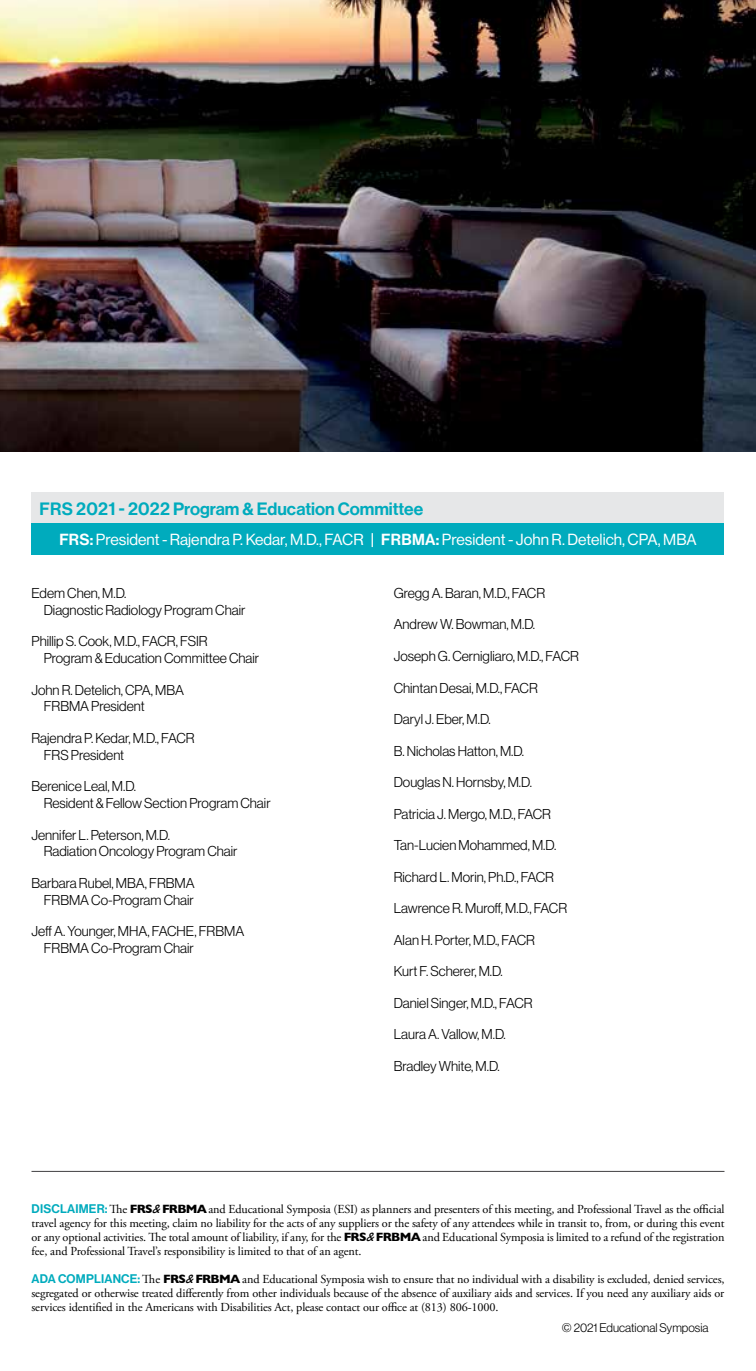
<style>
.page{position:relative;width:756px;height:1371px;background:#fff}
.page>*{position:absolute;margin:0;border:0;box-sizing:border-box;transform-origin:0 0}
.t1{font:17.5px "N Haas Grotesk DS Pro 65 Md";color:#00abbd}
.t2{font:15.75px "N Haas Grotesk DS Pro 55 Rg";color:#fff}
.t3{font:14px/16.8px "N Haas Grotesk DS Pro 45 Lt";color:#000}
.t4{font:12.25px/14px "Adobe Garamond Pro";letter-spacing:-.01em;color:#000;text-align:justify}
.t5{font:12.25px "N Haas Grotesk DS Pro 45 Lt";color:#000}
.s1{font-family:"N Haas Grotesk DS Pro 65 Md"}
.s2{font-family:"N Haas Grotesk DS Pro 65 Md";color:#00abbd}
.s3{font-family:"Gill Sans";font-weight:700}
.s4{font-family:"Gill Sans";font-style:italic}
</style>
<div class="page">
<div style="left:32px;top:492px;width:692px;height:31px;background:#e6e7e8"></div>
<div style="left:32px;top:523px;width:692px;height:32px;background:#00abbd"></div>
<hr style="left:32px;top:1170px;width:692px;height:1px;background:#414042">
<img style="left:0;top:0;width:756px;height:451px">
<h1 class="t1" style="left:40px;top:498px;width:385px">FRS 2021 - 2022 Program &amp; Education Committee</h1>
<p class="t2" style="left:59px;top:531px;width:639px"><span class="s1">FRS:</span> President - Rajendra P. Kedar, M.D., FACR <span class="s1">| FRBMA:</span> President - John R. Detelich, CPA, MBA</p>
<p class="t3" style="left:44px;top:584px;width:203px;text-indent:-12px">Edem Chen, M.D.<br>Diagnostic Radiology Program Chair</p>
<p class="t3" style="left:44px;top:633px;width:217px;text-indent:-12px">Phillip S. Cook, M.D., FACR, FSIR<br>Program &amp; Education Committee Chair</p>
<p class="t3" style="left:44px;top:681px;width:142px;text-indent:-12px">John R. Detelich, CPA, MBA<br>FRBMA President</p>
<p class="t3" style="left:44px;top:729px;width:152px;text-indent:-12px">Rajendra P. Kedar, M.D., FACR<br>FRS President</p>
<p class="t3" style="left:44px;top:778px;width:228px;text-indent:-12px">Berenice Leal, M.D.<br>Resident &amp; Fellow Section Program Chair</p>
<p class="t3" style="left:44px;top:826px;width:195px;text-indent:-12px">Jennifer L. Peterson, M.D.<br>Radiation Oncology Program Chair</p>
<p class="t3" style="left:32px;top:874px;width:165px;text-align:right">Barbara Rubel, MBA, FRBMA<br>FRBMA Co-Program Chair</p>
<p class="t3" style="left:44px;top:922px;width:202px;text-indent:-12px">Jeff A. Younger, MHA, FACHE, FRBMA<br>FRBMA Co-Program Chair</p>
<p class="t3" style="left:394px;top:584px;width:153px">Gregg A. Baran, M.D., FACR</p>
<p class="t3" style="left:394px;top:616px;width:143px">Andrew W. Bowman, M.D.</p>
<p class="t3" style="left:394px;top:647px;width:187px">Joseph G. Cernigliaro, M.D., FACR</p>
<p class="t3" style="left:394px;top:679px;width:146px">Chintan Desai, M.D., FACR</p>
<p class="t3" style="left:394px;top:710px;width:99px">Daryl J. Eber, M.D.</p>
<p class="t3" style="left:394px;top:742px;width:132px">B. Nicholas Hatton, M.D.</p>
<p class="t3" style="left:394px;top:773px;width:140px">Douglas N. Hornsby, M.D.</p>
<p class="t3" style="left:394px;top:805px;width:159px">Patricia J. Mergo, M.D., FACR</p>
<p class="t3" style="left:394px;top:836px;width:164px">Tan-Lucien Mohammed, M.D.</p>
<p class="t3" style="left:394px;top:868px;width:162px">Richard L. Morin, Ph.D., FACR</p>
<p class="t3" style="left:394px;top:899px;width:175px">Lawrence R. Muroff, M.D., FACR</p>
<p class="t3" style="left:394px;top:931px;width:143px">Alan H. Porter, M.D., FACR</p>
<p class="t3" style="left:394px;top:962px;width:111px">Kurt F. Scherer, M.D.</p>
<p class="t3" style="left:394px;top:994px;width:141px">Daniel Singer, M.D., FACR</p>
<p class="t3" style="left:394px;top:1025px;width:114px">Laura A. Vallow, M.D.</p>
<p class="t3" style="left:394px;top:1057px;width:108px">Bradley White, M.D.</p>
<p class="t4" style="left:31px;top:1201px;width:695px"><span class="s2">DISCLAIMER:</span> The <span class="s3">FRS</span><span class="s4">&amp;</span><span class="s3">FRBMA</span> and Educational Symposia (ESI) as planners and presenters of this meeting, and Professional Travel as the official travel agency for this meeting, claim no liability for the acts of any suppliers or the safety of any attendees while in transit to, from, or during this event or any optional activities. The total amount of liability, if any, for the <span class="s3">FRS</span><span class="s4">&amp;</span><span class="s3">FRBMA</span> and Educational Symposia is limited to a refund of the registration fee, and Professional Travel’s responsibility is limited to that of an agent.</p>
<p class="t4" style="left:31px;top:1271px;width:695px"><span class="s2">ADA COMPLIANCE:</span> The <span class="s3">FRS</span><span class="s4">&amp;</span><span class="s3">FRBMA</span> and Educational Symposia wish to ensure that no individual with a disability is excluded, denied services, segregated or otherwise treated differently from other individuals because of the absence of auxiliary aids and services. If you need any auxiliary aids or services identified in the Americans with Disabilities Act, please contact our office at (813) 806-1000.</p>
<p class="t5" style="left:562px;top:1320px;width:148px">© 2021 Educational Symposia</p>
</div>
